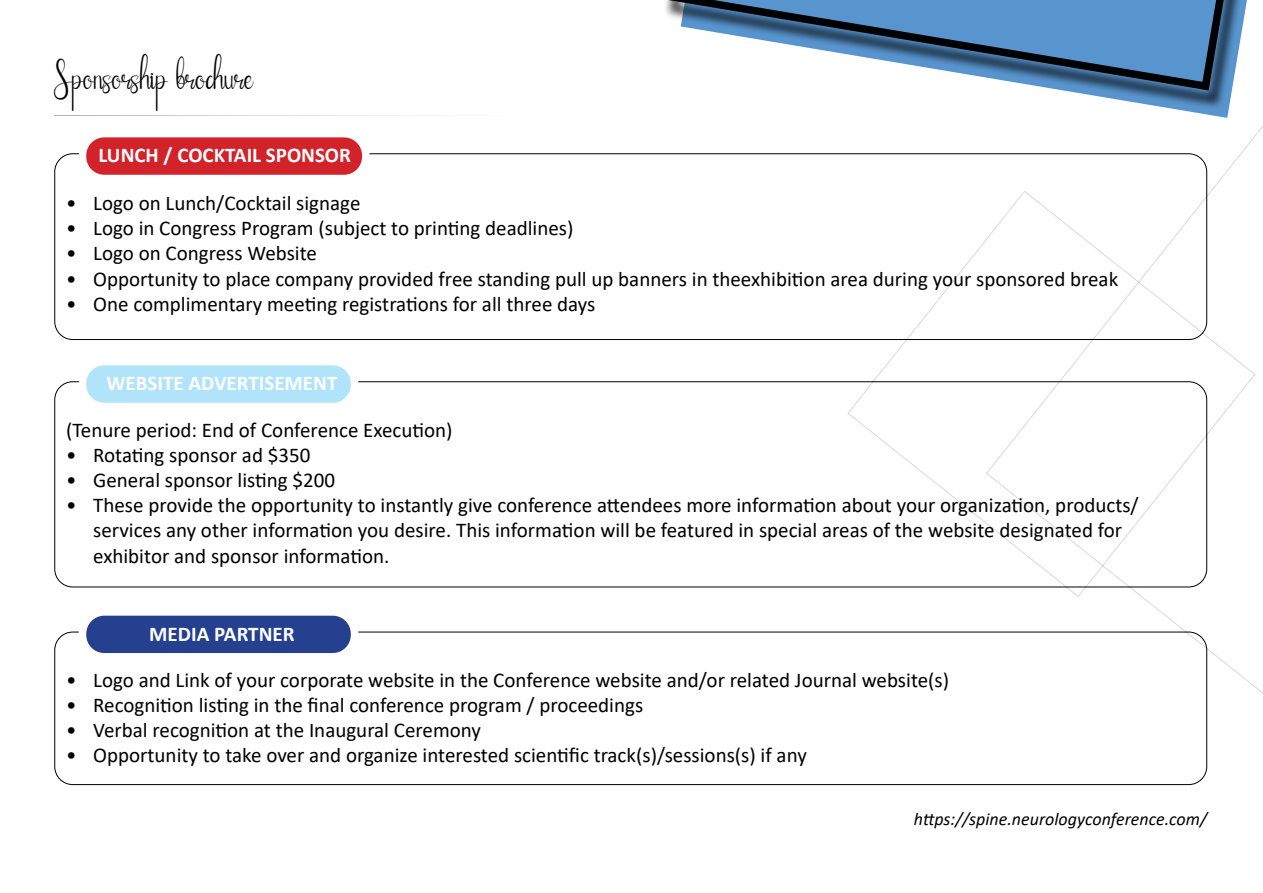
<style>
.page{position:relative;width:1263px;height:893px;background:#fff}
.page>*{position:absolute;margin:0;border:0;box-sizing:border-box;transform-origin:0 0}
.t1{font:36px "Cathallina";color:#000}
.t2{font:21px/25.2px "Calibri";color:#000}
.t3{font:700 21px "Calibri";color:#fff}
.t4{font:italic 18px "Calibri";color:#000}
</style>
<div class="page">
<svg style="left:54px;top:115px;width:371px;height:1px"></svg>
<div style="left:54px;top:632px;width:1153px;height:153px;border:1px solid #000;border-radius:18px"></div>
<div style="left:82px;top:134px;width:284px;height:45px;background:#d2232a;border-radius:22px"></div>
<div style="left:79px;top:130px;width:291px;height:52px;border:8px solid #fff;border-radius:22px"></div>
<div style="left:82px;top:362px;width:273px;height:44px;background:#b1e3fa;border-radius:22px"></div>
<div style="left:79px;top:358px;width:279px;height:52px;border:8px solid #fff;border-radius:22px"></div>
<div style="left:82px;top:612px;width:273px;height:45px;background:#25408f;border-radius:22px"></div>
<div style="left:79px;top:608px;width:279px;height:52px;border:8px solid #fff;border-radius:22px"></div>
<svg style="left:665px;top:0;width:582px;height:78px"></svg>
<svg style="left:847px;top:241px;width:138px;height:347px"></svg>
<svg style="left:985px;top:72px;width:278px;height:677px"></svg>
<h1 class="t1" style="left:54px;top:55px;width:200px">Sponsorship brochure</h1>
<p class="t3" style="left:99px;top:140px;width:254px">LUNCH / COCKTAIL SPONSOR</p>
<p class="t2" style="left:66px;top:190px;width:296px">• Logo on Lunch/Cocktail signage</p>
<p class="t2" style="left:66px;top:215px;width:509px">• Logo in Congress Program (subject to printing deadlines)</p>
<p class="t2" style="left:66px;top:240px;width:252px">• Logo on Congress Website</p>
<p class="t2" style="left:66px;top:266px;width:1053px">• Opportunity to place company provided free standing pull up banners in theexhibition area during your sponsored break</p>
<p class="t2" style="left:66px;top:291px;width:531px">• One complimentary meeting registrations for all three days</p>
<p class="t3" style="left:106px;top:368px;width:232px">WEBSITE ADVERTISEMENT</p>
<p class="t2" style="left:66px;top:416px;width:388px">(Tenure period: End of Conference Execution)</p>
<p class="t2" style="left:66px;top:442px;width:246px">• Rotating sponsor ad $350</p>
<p class="t2" style="left:66px;top:467px;width:270px">• General sponsor listing $200</p>
<p class="t2" style="left:93px;top:492px;width:1047px;text-indent:-27px">• These provide the opportunity to instantly give conference attendees more information about your organization, products/ services any other information you desire. This information will be featured in special areas of the website designated for exhibitor and sponsor information.</p>
<p class="t3" style="left:149px;top:619px;width:147px">MEDIA PARTNER</p>
<p class="t2" style="left:66px;top:667px;width:884px">• Logo and Link of your corporate website in the Conference website and/or related Journal website(s)</p>
<p class="t2" style="left:66px;top:692px;width:578px">• Recognition listing in the final conference program / proceedings</p>
<p class="t2" style="left:66px;top:717px;width:416px">• Verbal recognition at the Inaugural Ceremony</p>
<p class="t2" style="left:66px;top:742px;width:742px">• Opportunity to take over and organize interested scientific track(s)/sessions(s) if any</p>
<p class="t4" style="left:914px;top:807px;width:295px">https://spine.neurologyconference.com/</p>
</div>
